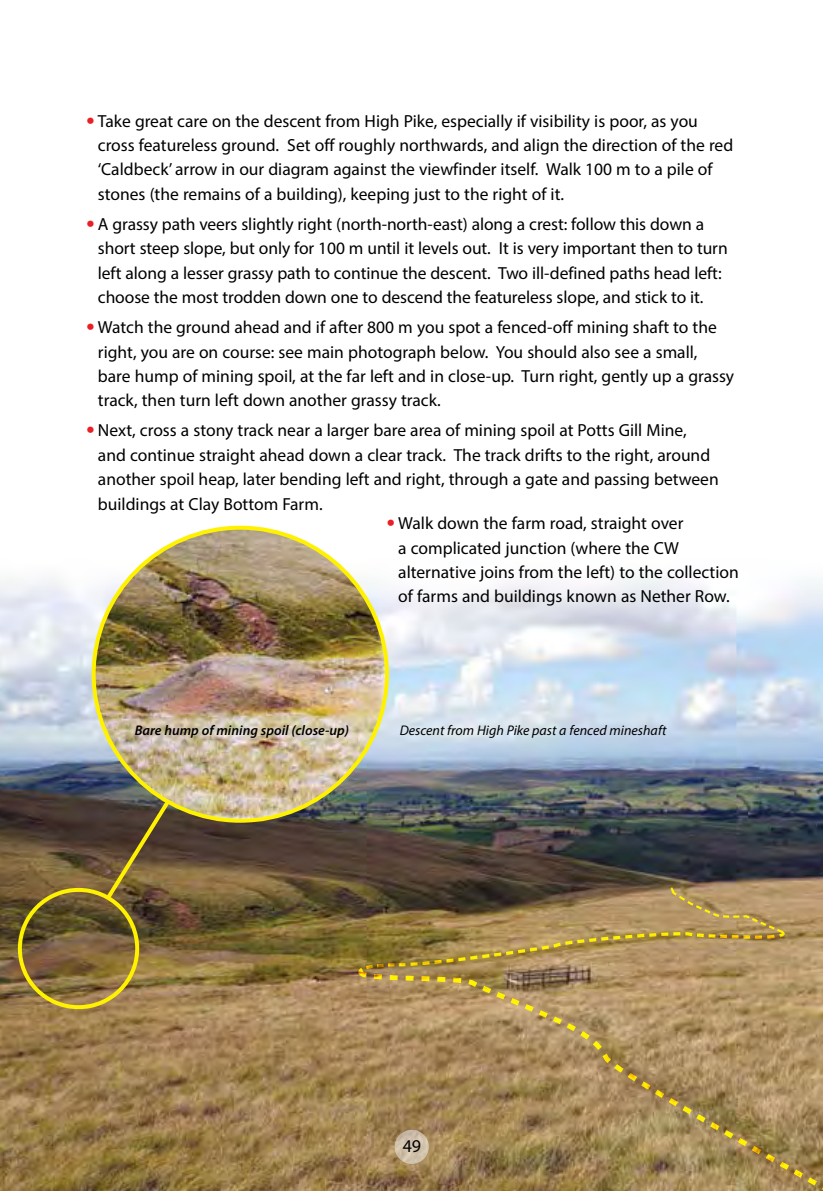
<style>
.page{position:relative;width:823px;height:1191px;background:#fff}
.page>*{position:absolute;margin:0;border:0;box-sizing:border-box;transform-origin:0 0}
.t1{font:18px "Myriad Pro";color:#000}
.t2{font:17.6px/24.4px "Myriad Pro";color:#000}
.t3{font:italic 14px "Myriad Pro";color:#000}
.t4{font:italic 600 14px "Myriad Pro";color:#000}
.s1{font-weight:700;font-size:24px;color:#ed1d24}
</style>
<div class="page">
<img style="left:0;top:576px;width:822px;height:615px">
<img style="left:94px;top:528px;width:292px;height:292px">
<div style="left:18px;top:888px;width:121px;height:121px;border:4px solid #fff200;border-radius:50%"></div>
<svg style="left:103px;top:797px;width:70px;height:105px;background:#6a5834"></svg>
<svg style="left:357px;top:885px;width:465px;height:306px;background:#a48858"></svg>
<svg style="left:394px;top:1129px;width:34px;height:35px"></svg>
<p class="t2" style="left:98px;top:108px;width:636px;text-indent:-11px"><span class="s1">•</span> Take great care on the descent from High Pike, especially if visibility is poor, as you cross featureless ground. Set off roughly northwards, and align the direction of the red ‘Caldbeck’ arrow in our diagram against the viewfinder itself. Walk 100 m to a pile of stones (the remains of a building), keeping just to the right of it.</p>
<p class="t2" style="left:98px;top:211px;width:631px;text-indent:-11px"><span class="s1">•</span> A grassy path veers slightly right (north-north-east) along a crest: follow this down a short steep slope, but only for 100 m until it levels out. It is very important then to turn left along a lesser grassy path to continue the descent. Two ill-defined paths head left: choose the most trodden down one to descend the featureless slope, and stick to it.</p>
<p class="t2" style="left:98px;top:315px;width:637px;text-indent:-11px"><span class="s1">•</span> Watch the ground ahead and if after 800 m you spot a fenced-off mining shaft to the right, you are on course: see main photograph below. You should also see a small, bare hump of mining spoil, at the far left and in close-up. Turn right, gently up a grassy track, then turn left down another grassy track.</p>
<p class="t2" style="left:98px;top:418px;width:622px;text-indent:-11px"><span class="s1">•</span> Next, cross a stony track near a larger bare area of mining spoil at Potts Gill Mine, and continue straight ahead down a clear track. The track drifts to the right, around another spoil heap, later bending left and right, through a gate and passing between buildings at Clay Bottom Farm.</p>
<p class="t2" style="left:398px;top:511px;width:342px;text-indent:-11px"><span class="s1">•</span> Walk down the farm road, straight over<br>a complicated junction (where the CW alternative joins from the left) to the collection of farms and buildings known as Nether Row.</p>
<p class="t4" style="left:135px;top:721px;width:215px">Bare hump of mining spoil (close-up)</p>
<p class="t3" style="left:399px;top:721px;width:268px">Descent from High Pike past a fenced mineshaft</p>
<p class="t1" style="left:402px;top:1135px;width:20px">49</p>
</div>
